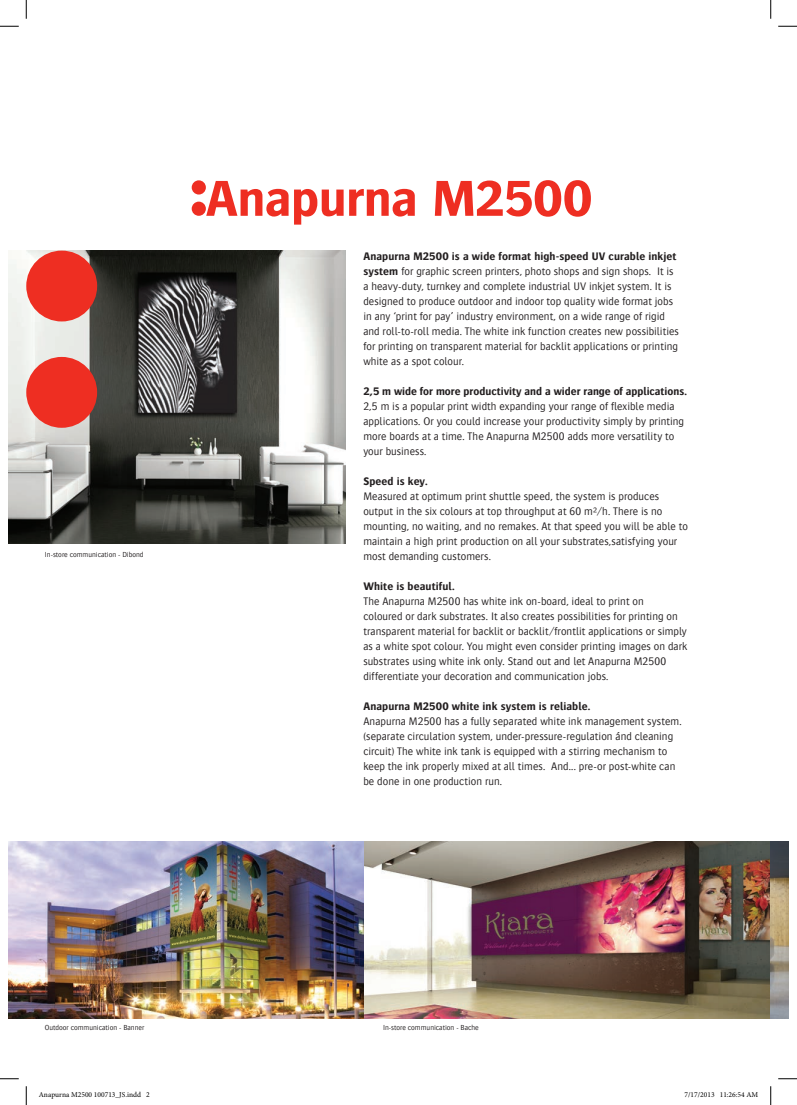
<style>
.page{position:relative;width:797px;height:1105px;background:#fff}
.page>*{position:absolute;margin:0;border:0;box-sizing:border-box;transform-origin:0 0}
.t1{font:700 52.5px "Bosis For Agfa";letter-spacing:-.01em;color:#ee2e22}
.t2{font:300 11.25px/15px "Bosis For Agfa";letter-spacing:.005em;color:#231f20}
.t3{font:700 11.25px "Bosis For Agfa";letter-spacing:.005em;color:#231f20}
.t4{font:300 7.5px "Bosis For Agfa";color:#231f20}
.t5{font:7.5px "Minion Pro";color:#000}
.s1{font-weight:700}
</style>
<div class="page">
<img style="left:363px;top:841px;width:407px;height:177px">
<img style="left:9px;top:251px;width:336px;height:293px">
<div style="left:26px;top:251px;width:71px;height:70px;background:#ee2e22;border-radius:50%"></div>
<div style="left:26px;top:357px;width:71px;height:71px;background:#ee2e22;border-radius:50%"></div>
<div style="left:192px;top:180px;width:14px;height:15px;background:#ee2e22;border-radius:50%"></div>
<div style="left:192px;top:202px;width:14px;height:14px;background:#ee2e22;border-radius:50%"></div>
<img style="left:9px;top:841px;width:354px;height:177px">
<svg style="left:770px;top:841px;width:18px;height:177px;background:#958c7b"></svg>
<svg style="left:0;top:25px;width:19px;height:2px"></svg>
<svg style="left:778px;top:25px;width:19px;height:2px"></svg>
<svg style="left:0;top:1078px;width:19px;height:1px"></svg>
<svg style="left:778px;top:1078px;width:19px;height:1px"></svg>
<svg style="left:25px;top:0;width:2px;height:19px"></svg>
<svg style="left:25px;top:1086px;width:2px;height:19px"></svg>
<svg style="left:770px;top:0;width:1px;height:19px"></svg>
<svg style="left:770px;top:1086px;width:1px;height:19px"></svg>
<p class="t4" style="left:45px;top:550px;width:100px">In-store communication - Dibond</p>
<h1 class="t1" style="left:206px;top:169px;width:388px">Anapurna M2500</h1>
<p class="t2" style="left:363px;top:249px;width:317px"><span class="s1">Anapurna M2500 is a wide format high-speed UV curable inkjet system</span> for graphic screen printers, photo shops and sign shops. It is a heavy-duty, turnkey and complete industrial UV inkjet system. It is designed to produce outdoor and indoor top quality wide format jobs in any ‘print for pay’ industry environment, on a wide range of rigid and roll-to-roll media. The white ink function creates new possibilities for printing on transparent material for backlit applications or printing white as a spot colour.</p>
<p class="t3" style="left:363px;top:385px;width:325px">2,5 m wide for more productivity and a wider range of applications.</p>
<p class="t2" style="left:363px;top:399px;width:322px">2,5 m is a popular print width expanding your range of flexible media applications. Or you could increase your productivity simply by printing more boards at a time. The Anapurna M2500 adds more versatility to your business.</p>
<p class="t3" style="left:363px;top:475px;width:66px">Speed is key.</p>
<p class="t2" style="left:363px;top:489px;width:326px">Measured at optimum print shuttle speed, the system is produces output in the six colours at top throughput at 60 m²/h. There is no mounting, no waiting, and no remakes. At that speed you will be able to maintain a high print production on all your substrates,satisfying your most demanding customers.</p>
<p class="t3" style="left:363px;top:580px;width:93px">White is beautiful.</p>
<p class="t2" style="left:363px;top:594px;width:325px">The Anapurna M2500 has white ink on-board, ideal to print on<br>coloured or dark substrates. It also creates possibilities for printing on transparent material for backlit or backlit/frontlit applications or simply as a white spot colour. You might even consider printing images on dark substrates using white ink only. Stand out and let Anapurna M2500 differentiate your decoration and communication jobs.</p>
<p class="t3" style="left:363px;top:700px;width:229px">Anapurna M2500 white ink system is reliable.</p>
<p class="t2" style="left:363px;top:714px;width:320px">Anapurna M2500 has a fully separated white ink management system. (separate circulation system, under-pressure-regulation ánd cleaning circuit) The white ink tank is equipped with a stirring mechanism to keep the ink properly mixed at all times. And... pre-or post-white can be done in one production run.</p>
<p class="t4" style="left:45px;top:1023px;width:101px">Outdoor communication - Banner</p>
<p class="t4" style="left:383px;top:1023px;width:97px">In-store communication - Bache</p>
<p class="t5" style="left:39px;top:1090px;width:112px">Anapurna M2500 100713_JS.indd 2</p>
<p class="t5" style="left:684px;top:1090px;width:75px">7/17/2013 11:26:54 AM</p>
</div>
